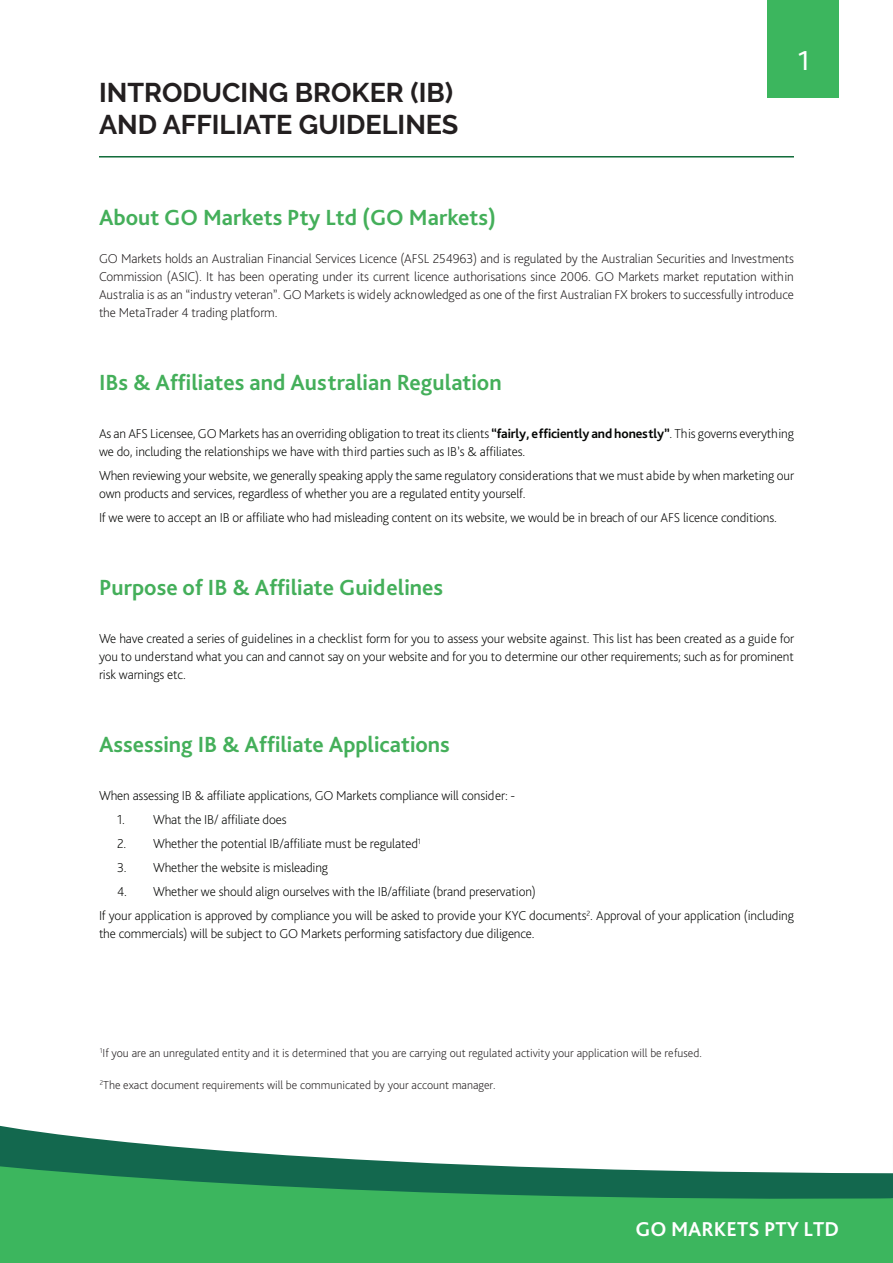
<style>
.page{position:relative;width:893px;height:1263px;background:#fff}
.page>*{position:absolute;margin:0;border:0;box-sizing:border-box;transform-origin:0 0}
.t1{font:28.5px "Bliss Pro";color:#fff}
.t2{font:700 27px/32.4px "Raleway";color:#231f20}
.t3{font:700 22.95px "Bliss Pro";color:#44af5a}
.t4{font:700 21px "Bliss Pro";color:#fff}
.t5{font:200 13.5px/18px "Bliss Pro";letter-spacing:-.01em;color:#040503}
.t6{font:200 13.5px/18px "Bliss Pro";letter-spacing:-.01em;color:#231f20;text-align:justify}
.Paragraph_Style_1{font:200 12.15px "Bliss Pro";color:#231f20}
.s1{font-weight:700}
</style>
<div class="page">
<hr style="left:99px;top:156px;width:695px;height:2px;background:#106b39">
<div style="left:768px;top:0;width:71px;height:98px;background:#3bb65f"></div>
<div style="left:767px;top:0;width:70px;height:98px;background:#3cb65e"></div>
<div style="left:0;top:1205px;width:892px;height:58px;background:#3cb65e"></div>
<div style="left:0;top:1198px;width:892px;height:7px;background:#3cb65e"></div>
<svg style="left:0;top:1125px;width:892px;height:73px"></svg>
<svg style="left:892px;top:1173px;width:1px;height:90px"></svg>
<h2 class="t2" style="left:99px;top:76px;width:361px">INTRODUCING BROKER (IB)<br>AND AFFILIATE GUIDELINES</h2>
<p class="t1" style="left:798px;top:43px;width:13px">1</p>
<p class="t3" style="left:99px;top:203px;width:399px">About GO Markets Pty Ltd (GO Markets)</p>
<p class="t6" style="left:99px;top:249px;width:696px">GO Markets holds an Australian Financial Services Licence (AFSL 254963) and is regulated by the Australian Securities and Investments Commission (ASIC). It has been operating under its current licence authorisations since 2006. GO Markets market reputation within Australia is as an “industry veteran”. GO Markets is widely acknowledged as one of the first Australian FX brokers to successfully introduce the MetaTrader 4 trading platform.</p>
<p class="t3" style="left:99px;top:368px;width:404px">IBs &amp; Affiliates and Australian Regulation</p>
<p class="t5" style="left:99px;top:424px;width:696px">As an AFS Licensee, GO Markets has an overriding obligation to treat its clients <span class="s1">“fairly, efficiently and honestly”</span>. This governs everything we do, including the relationships we have with third parties such as IB’s &amp; affiliates.</p>
<p class="t5" style="left:99px;top:466px;width:697px">When reviewing your website, we generally speaking apply the same regulatory considerations that we must abide by when marketing our own products and services, regardless of whether you are a regulated entity yourself.</p>
<p class="t5" style="left:99px;top:508px;width:679px">If we were to accept an IB or affiliate who had misleading content on its website, we would be in breach of our AFS licence conditions.</p>
<p class="t3" style="left:99px;top:573px;width:346px">Purpose of IB &amp; Affiliate Guidelines</p>
<p class="t5" style="left:99px;top:629px;width:697px;text-align:justify">We have created a series of guidelines in a checklist form for you to assess your website against. This list has been created as a guide for you to understand what you can and cannot say on your website and for you to determine our other requirements; such as for prominent risk warnings etc.</p>
<p class="t3" style="left:99px;top:730px;width:352px">Assessing IB &amp; Affiliate Applications</p>
<p class="t5" style="left:99px;top:786px;width:418px">When assessing IB &amp; affiliate applications, GO Markets compliance will consider: -</p>
<p class="t5" style="left:117px;top:810px;width:171px">1. What the IB/ affiliate does</p>
<p class="t5" style="left:117px;top:834px;width:305px">2. Whether the potential IB/affiliate must be regulated<sup>1</sup></p>
<p class="t5" style="left:117px;top:858px;width:213px">3. Whether the website is misleading</p>
<p class="t5" style="left:117px;top:882px;width:420px">4. Whether we should align ourselves with the IB/affiliate (brand preservation)</p>
<p class="t5" style="left:99px;top:906px;width:696px">If your application is approved by compliance you will be asked to provide your KYC documents<sup>2</sup>. Approval of your application (including the commercials) will be subject to GO Markets performing satisfactory due diligence.</p>
<p class="Paragraph_Style_1" style="left:100px;top:1045px;width:604px"><sup>1</sup>If you are an unregulated entity and it is determined that you are carrying out regulated activity your application will be refused.</p>
<p class="Paragraph_Style_1" style="left:100px;top:1077px;width:397px"><sup>2</sup>The exact document requirements will be communicated by your account manager.</p>
<h3 class="t4" style="left:635px;top:1216px;width:205px">GO MARKETS PTY LTD</h3>
</div>
